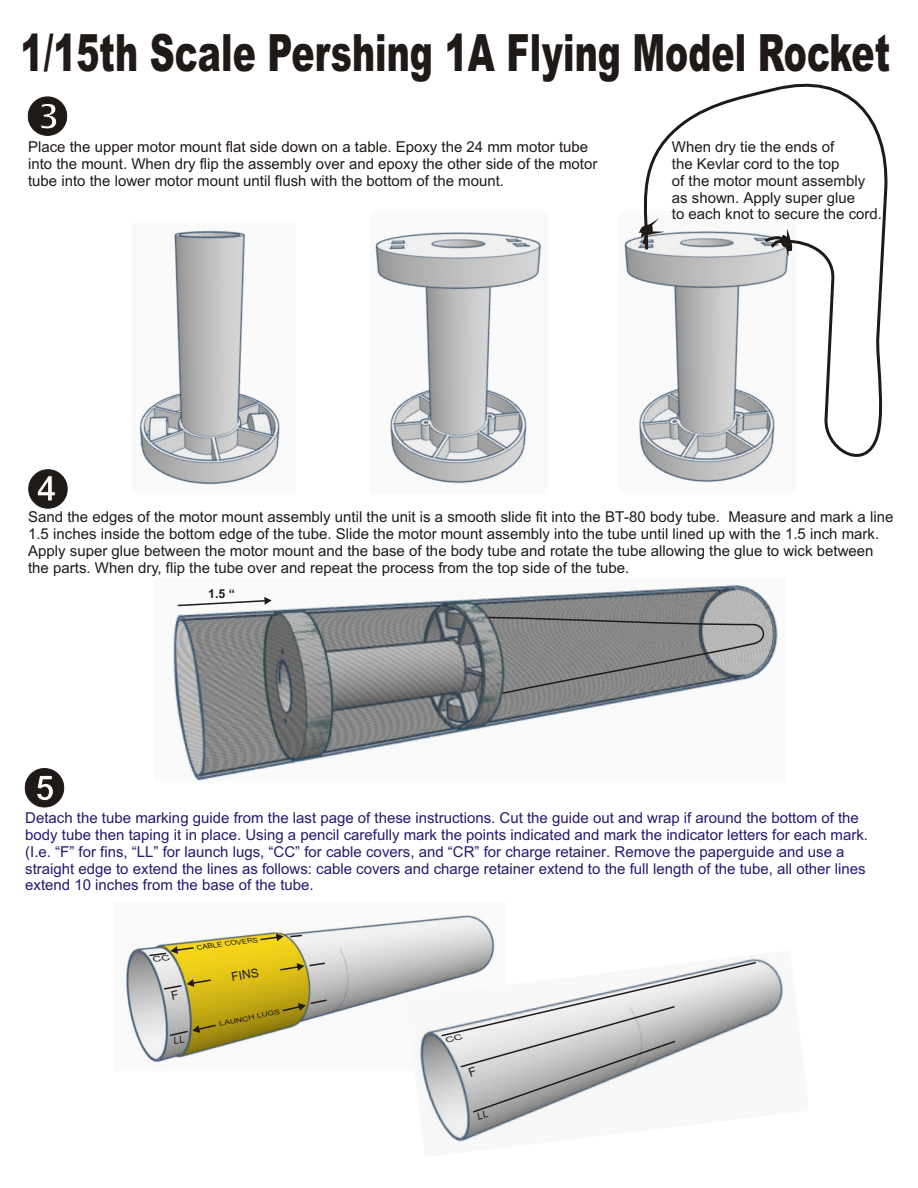
<style>
.page{position:relative;width:918px;height:1188px;background:#fff}
.page>*{position:absolute;margin:0;border:0;box-sizing:border-box;transform-origin:0 0}
.t1{font:900 51.45px "Arial";color:#1f1a17;scale:.67 1}
.t2{font:15px/16.8px "Arial";color:#1f1a17}
.t3{font:15px/16.8px "Arial";color:#291770}
.t4{font:700 12.3px "Arial";color:#1f1a17}
.t5{font:12.15px "Arial";color:#1f1a17}
.t6{font:italic 6.75px "Arial";color:#1f1a17;scale:1.17 1}
.t7{font:6.6px "Arial";color:#1f1a17;scale:1.31 1}
</style>
<div class="page">
<img style="left:375px;top:232px;width:167px;height:252px">
<img style="left:139px;top:230px;width:141px;height:255px">
<img style="left:624px;top:237px;width:129px;height:246px">
<svg style="left:637px;top:83px;width:251px;height:388px"></svg>
<svg style="left:761px;top:229px;width:35px;height:30px"></svg>
<svg style="left:638px;top:220px;width:19px;height:28px"></svg>
<svg style="left:28px;top:97px;width:39px;height:39px"></svg>
<svg style="left:28px;top:469px;width:40px;height:40px"></svg>
<img style="left:173px;top:584px;width:605px;height:197px">
<svg style="left:487px;top:616px;width:281px;height:79px;background:#8d8e8f"></svg>
<svg style="left:178px;top:597px;width:94px;height:9px"></svg>
<img style="left:126px;top:915px;width:369px;height:148px">
<img style="left:407px;top:951px;width:377px;height:191px">
<svg style="left:280px;top:962px;width:47px;height:9px"></svg>
<svg style="left:282px;top:998px;width:46px;height:13px"></svg>
<svg style="left:260px;top:933px;width:44px;height:8px"></svg>
<svg style="left:25px;top:768px;width:39px;height:39px"></svg>
<svg style="left:162px;top:979px;width:49px;height:21px"></svg>
<svg style="left:148px;top:946px;width:46px;height:16px"></svg>
<svg style="left:168px;top:1025px;width:48px;height:19px"></svg>
<svg style="left:440px;top:961px;width:318px;height:159px"></svg>
<h1 class="t1" style="left:21px;top:34px;width:1299px">1/15th Scale Pershing 1A Flying Model Rocket</h1>
<p class="t2" style="left:28px;top:140px;width:571px">Place the upper motor mount flat side down on a table. Epoxy the 24 mm motor tube into the mount. When dry flip the assembly over and epoxy the other side of the motor tube into the lower motor mount until flush with the bottom of the mount.</p>
<p class="t2" style="left:672px;top:140px;width:212px">When dry tie the ends of<br>the Kevlar cord to the top<br>of the motor mount assembly as shown. Apply super glue<br>to each knot to secure the cord.</p>
<p class="t2" style="left:28px;top:510px;width:867px">Sand the edges of the motor mount assembly until the unit is a smooth slide fit into the BT-80 body tube. Measure and mark a line 1.5 inches inside the bottom edge of the tube. Slide the motor mount assembly into the tube until lined up with the 1.5 inch mark.<br>Apply super glue between the motor mount and the base of the body tube and rotate the tube allowing the glue to wick between the parts. When dry, flip the tube over and repeat the process from the top side of the tube.</p>
<p class="t4" style="left:208px;top:589px;width:28px">1.5 “</p>
<p class="t3" style="left:25px;top:811px;width:844px">Detach the tube marking guide from the last page of these instructions. Cut the guide out and wrap if around the bottom of the body tube then taping it in place. Using a pencil carefully mark the points indicated and mark the indicator letters for each mark. (I.e. “F” for fins, “LL” for launch lugs, “CC” for cable covers, and “CR” for charge retainer. Remove the paperguide and use a straight edge to extend the lines as follows: cable covers and charge retainer extend to the full length of the tube, all other lines extend 10 inches from the base of the tube.</p>
<p class="t6" style="left:197px;top:945px;width:54px;rotate:-7deg">CABLE COVERS</p>
<p class="t5" style="left:231px;top:972px;width:29px;rotate:-9deg">FINS</p>
<p class="t7" style="left:219px;top:1022px;width:49px;rotate:-12deg">LAUNCH LUGS</p>
</div>
